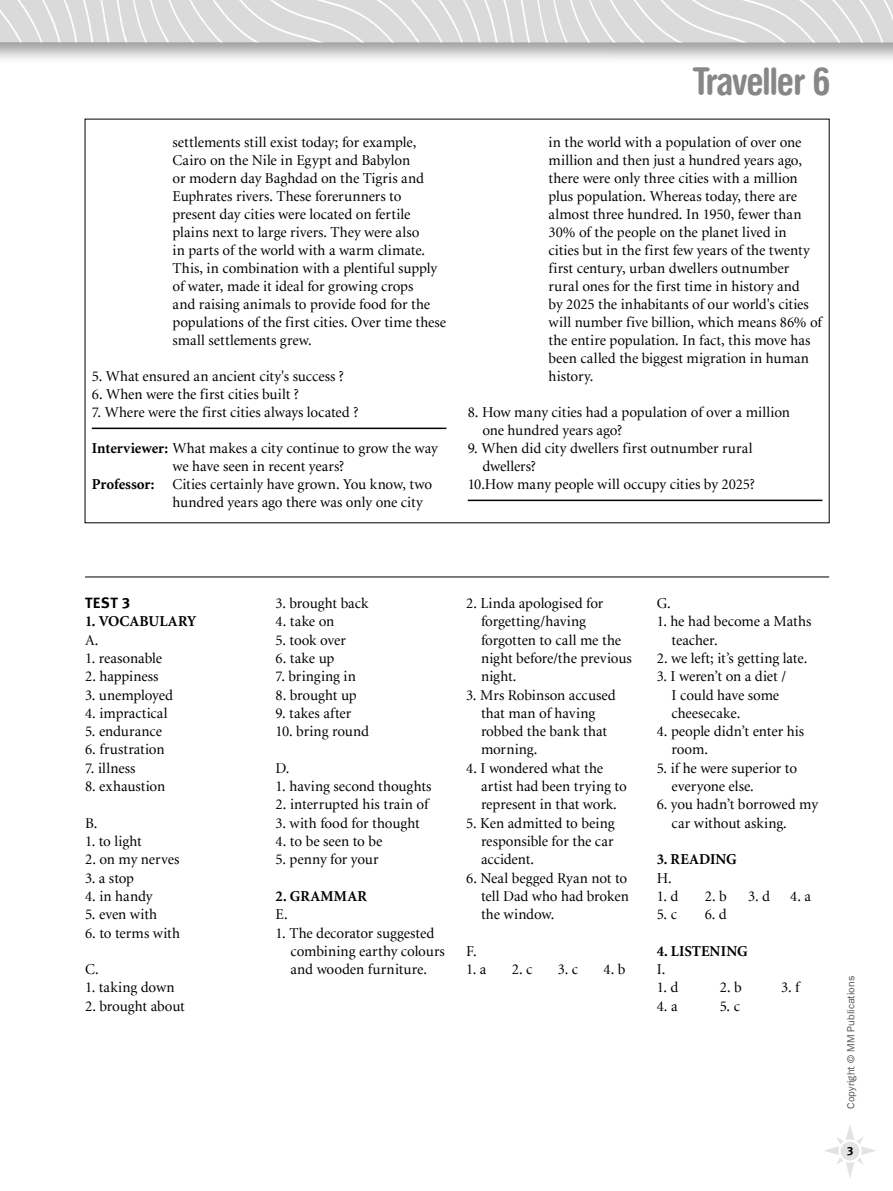
<style>
.page{position:relative;width:893px;height:1191px;background:#fff}
.page>*{position:absolute;margin:0;border:0;box-sizing:border-box;transform-origin:0 0}
.t1{font:700 condensed 37.65px "CF Smooth";letter-spacing:-.04em;color:#878787}
.t2{font:15px/18px "Minion Greek";color:#000}
.t3{font:700 15px "Minion Greek";letter-spacing:.01em;color:#000}
.t4{font:15px "Meta Bold LF Caps";color:#000}
.t5{font:12px "Meta Bold LF Caps";color:#000}
.t6{font:10.5px "F1 Franklin G Book";color:#575756}
.s1{font-weight:700}
</style>
<div class="page">
<div style="left:0;top:0;width:893px;height:65px;background:#000;opacity:.4"></div>
<img style="left:0;top:0;width:893px;height:43px">
<hr style="left:92px;top:427px;width:354px;height:2px;background:#000">
<hr style="left:468px;top:499px;width:354px;height:2px;background:#000">
<hr style="left:85px;top:576px;width:744px;height:1px;background:#000">
<svg style="left:824px;top:1125px;width:52px;height:52px"></svg>
<div style="left:841px;top:1141px;width:18px;height:19px;background:#e3e3e3;border-radius:50%"></div>
<p class="t2" style="left:173px;top:134px;width:275px">settlements still exist today; for example, Cairo on the Nile in Egypt and Babylon<br>or modern day Baghdad on the Tigris and Euphrates rivers. These forerunners to present day cities were located on fertile plains next to large rivers. They were also<br>in parts of the world with a warm climate.<br>This, in combination with a plentiful supply of water, made it ideal for growing crops<br>and raising animals to provide food for the populations of the first cities. Over time these small settlements grew.</p>
<p class="t2" style="left:92px;top:368px;width:254px">5. What ensured an ancient city's success ?</p>
<p class="t2" style="left:92px;top:386px;width:209px">6. When were the first cities built ?</p>
<p class="t2" style="left:92px;top:404px;width:268px">7. Where were the first cities always located ?</p>
<p class="t2" style="left:92px;top:440px;width:347px"><span class="s1">Interviewer:</span> What makes a city continue to grow the way</p>
<p class="t2" style="left:173px;top:458px;width:173px">we have seen in recent years?</p>
<p class="t2" style="left:92px;top:476px;width:342px"><span class="s1">Professor:</span> Cities certainly have grown. You know, two</p>
<p class="t2" style="left:173px;top:494px;width:252px">hundred years ago there was only one city</p>
<h1 class="t1" style="left:692px;top:60px;width:140px">Traveller 6</h1>
<p class="t2" style="left:549px;top:134px;width:275px">in the world with a population of over one million and then just a hundred years ago, there were only three cities with a million plus population. Whereas today, there are almost three hundred. In 1950, fewer than 30% of the people on the planet lived in<br>cities but in the first few years of the twenty first century, urban dwellers outnumber rural ones for the first time in history and<br>by 2025 the inhabitants of our world's cities will number five billion, which means 86% of the entire population. In fact, this move has been called the biggest migration in human history.</p>
<p class="t2" style="left:482px;top:404px;width:309px;text-indent:-15px">8. How many cities had a population of over a million one hundred years ago?</p>
<p class="t2" style="left:468px;top:440px;width:286px">9. When did city dwellers first outnumber rural</p>
<p class="t2" style="left:482px;top:458px;width:55px">dwellers?</p>
<p class="t2" style="left:468px;top:476px;width:289px">10.How many people will occupy cities by 2025?</p>
<p class="t4" style="left:85px;top:594px;width:47px">TEST 3</p>
<p class="t3" style="left:85px;top:614px;width:113px">1. VOCABULARY</p>
<p class="t2" style="left:85px;top:631px;width:15px">A.</p>
<p class="t2" style="left:85px;top:649px;width:79px">1. reasonable</p>
<p class="t2" style="left:85px;top:668px;width:75px">2. happiness</p>
<p class="t2" style="left:85px;top:686px;width:90px">3. unemployed</p>
<p class="t2" style="left:85px;top:704px;width:84px">4. impractical</p>
<p class="t2" style="left:85px;top:723px;width:79px">5. endurance</p>
<p class="t2" style="left:85px;top:741px;width:81px">6. frustration</p>
<p class="t2" style="left:85px;top:759px;width:52px">7. illness</p>
<p class="t2" style="left:85px;top:778px;width:82px">8. exhaustion</p>
<p class="t2" style="left:85px;top:814px;width:14px">B.</p>
<p class="t2" style="left:85px;top:832px;width:58px">1. to light</p>
<p class="t2" style="left:85px;top:851px;width:96px">2. on my nerves</p>
<p class="t2" style="left:85px;top:869px;width:51px">3. a stop</p>
<p class="t2" style="left:85px;top:887px;width:69px">4. in handy</p>
<p class="t2" style="left:85px;top:906px;width:74px">5. even with</p>
<p class="t2" style="left:85px;top:924px;width:97px">6. to terms with</p>
<p class="t2" style="left:85px;top:961px;width:15px">C.</p>
<p class="t2" style="left:85px;top:979px;width:91px">1. taking down</p>
<p class="t2" style="left:85px;top:997px;width:101px">2. brought about</p>
<p class="t2" style="left:276px;top:595px;width:94px">3. brought back</p>
<p class="t2" style="left:276px;top:613px;width:60px">4. take on</p>
<p class="t2" style="left:276px;top:631px;width:72px">5. took over</p>
<p class="t2" style="left:276px;top:649px;width:60px">6. take up</p>
<p class="t2" style="left:276px;top:668px;width:82px">7. bringing in</p>
<p class="t2" style="left:276px;top:686px;width:83px">8. brought up</p>
<p class="t2" style="left:276px;top:704px;width:77px">9. takes after</p>
<p class="t2" style="left:276px;top:723px;width:95px">10. bring round</p>
<p class="t2" style="left:276px;top:759px;width:15px">D.</p>
<p class="t2" style="left:276px;top:778px;width:157px">1. having second thoughts</p>
<p class="t2" style="left:276px;top:796px;width:154px">2. interrupted his train of</p>
<p class="t2" style="left:276px;top:814px;width:146px">3. with food for thought</p>
<p class="t2" style="left:276px;top:832px;width:108px">4. to be seen to be</p>
<p class="t2" style="left:276px;top:851px;width:105px">5. penny for your</p>
<p class="t3" style="left:276px;top:888px;width:93px">2. GRAMMAR</p>
<p class="t2" style="left:276px;top:906px;width:14px">E.</p>
<p class="t2" style="left:290px;top:924px;width:156px;text-indent:-15px">1. The decorator suggested combining earthy colours and wooden furniture.</p>
<p class="t2" style="left:481px;top:594px;width:152px;text-indent:-15px">2. Linda apologised for forgetting/having forgotten to call me the night before/the previous night.</p>
<p class="t2" style="left:481px;top:686px;width:136px;text-indent:-15px">3. Mrs Robinson accused that man of having robbed the bank that morning.</p>
<p class="t2" style="left:481px;top:759px;width:147px;text-indent:-15px">4. I wondered what the artist had been trying to represent in that work.</p>
<p class="t2" style="left:481px;top:814px;width:135px;text-align:justify;text-indent:-15px">5. Ken admitted to being responsible for the car accident.</p>
<p class="t2" style="left:481px;top:869px;width:149px;text-align:justify;text-indent:-15px">6. Neal begged Ryan not to tell Dad who had broken the window.</p>
<p class="t2" style="left:466px;top:942px;width:12px">F.</p>
<p class="t2" style="left:466px;top:961px;width:22px">1. a</p>
<p class="t2" style="left:512px;top:961px;width:22px">2. c</p>
<p class="t2" style="left:558px;top:961px;width:22px">3. c</p>
<p class="t2" style="left:603px;top:961px;width:24px">4. b</p>
<p class="t2" style="left:657px;top:595px;width:16px">G.</p>
<p class="t2" style="left:671px;top:613px;width:142px;text-indent:-15px">1. he had become a Maths teacher.</p>
<p class="t2" style="left:657px;top:649px;width:152px">2. we left; it’s getting late.</p>
<p class="t2" style="left:671px;top:668px;width:116px;text-indent:-15px">3. I weren’t on a diet /<br>I could have some cheesecake.</p>
<p class="t2" style="left:671px;top:722px;width:134px;text-indent:-15px">4. people didn’t enter his room.</p>
<p class="t2" style="left:671px;top:759px;width:127px;text-indent:-15px">5. if he were superior to everyone else.</p>
<p class="t2" style="left:671px;top:796px;width:148px;text-indent:-15px">6. you hadn’t borrowed my car without asking.</p>
<p class="t3" style="left:657px;top:852px;width:82px">3. READING</p>
<p class="t2" style="left:657px;top:869px;width:17px">H.</p>
<p class="t2" style="left:657px;top:887px;width:23px">1. d</p>
<p class="t2" style="left:705px;top:887px;width:24px">2. b</p>
<p class="t2" style="left:748px;top:887px;width:23px">3. d</p>
<p class="t2" style="left:790px;top:887px;width:22px">4. a</p>
<p class="t2" style="left:657px;top:906px;width:22px">5. c</p>
<p class="t2" style="left:705px;top:906px;width:24px">6. d</p>
<p class="t3" style="left:657px;top:943px;width:92px">4. LISTENING</p>
<p class="t2" style="left:657px;top:961px;width:10px">I.</p>
<p class="t2" style="left:657px;top:979px;width:23px">1. d</p>
<p class="t2" style="left:720px;top:979px;width:24px">2. b</p>
<p class="t2" style="left:781px;top:979px;width:20px">3. f</p>
<p class="t2" style="left:657px;top:997px;width:22px">4. a</p>
<p class="t2" style="left:720px;top:997px;width:22px">5. c</p>
<p class="t6" style="left:845px;top:1108px;width:134px;rotate:-90deg">Copyright © MM Publications</p>
<p class="t5" style="left:847px;top:1143px;width:8px">3</p>
</div>
